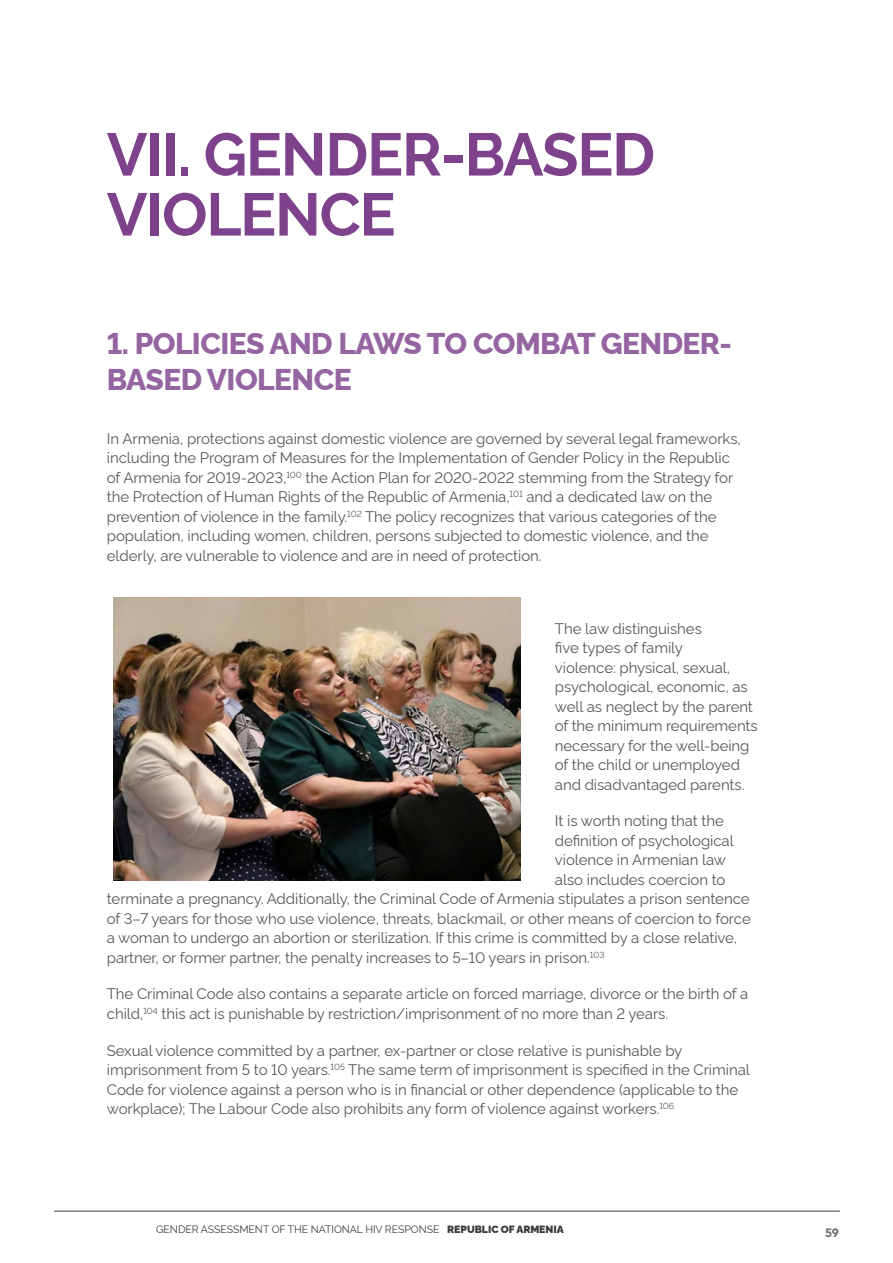
<style>
.page{position:relative;width:893px;height:1263px;background:#fff}
.page>*{position:absolute;margin:0;border:0;box-sizing:border-box;transform-origin:0 0}
.t1{font:700 60px/60px "Rawline";letter-spacing:-.02em;color:#7e428c}
.t2{font:800 30px/36px "Rawline";letter-spacing:-.02em;color:#9565a2}
.t3{font:15px/19.5px "Rawline";letter-spacing:-.005em;color:#575756}
.t4{font:900 12px "Avenir";color:#706f6f}
.t5{font:10.5px "Rawline";letter-spacing:-.005em;color:#3c3c3b}
.t6{font:900 10.5px "Rawline";letter-spacing:-.005em;color:#3c3c3b}
</style>
<div class="page">
<hr style="left:54px;top:1211px;width:786px;height:1px;background:#3c3c3b">
<img style="left:114px;top:597px;width:407px;height:283px">
<h1 class="t1" style="left:107px;top:119px;width:550px">VII. GENDER-BASED<br>VIOLENCE</h1>
<h2 class="t2" style="left:107px;top:323px;width:627px">1. POLICIES AND LAWS TO COMBAT GENDER-<br>BASED VIOLENCE</h2>
<p class="t3" style="left:107px;top:427px;width:636px">In Armenia, protections against domestic violence are governed by several legal frameworks, including the Program of Measures for the Implementation of Gender Policy in the Republic of Armenia for 2019-2023,<sup>100</sup> the Action Plan for 2020-2022 stemming from the Strategy for the Protection of Human Rights of the Republic of Armenia,<sup>101</sup> and a dedicated law on the prevention of violence in the family.<sup>102</sup> The policy recognizes that various categories of the population, including women, children, persons subjected to domestic violence, and the elderly, are vulnerable to violence and are in need of protection.</p>
<p class="t3" style="left:555px;top:617px;width:204px">The law distinguishes<br>five types of family<br>violence: physical, sexual, psychological, economic, as well as neglect by the parent of the minimum requirements necessary for the well-being of the child or unemployed and disadvantaged parents.</p>
<p class="t3" style="left:555px;top:810px;width:171px">It is worth noting that the</p>
<p class="t3" style="left:555px;top:829px;width:180px">definition of psychological</p>
<p class="t3" style="left:555px;top:849px;width:173px">violence in Armenian law</p>
<p class="t3" style="left:555px;top:868px;width:172px">also includes coercion to</p>
<p class="t3" style="left:107px;top:888px;width:644px">terminate a pregnancy. Additionally, the Criminal Code of Armenia stipulates a prison sentence</p>
<p class="t3" style="left:107px;top:907px;width:645px">of 3–7 years for those who use violence, threats, blackmail, or other means of coercion to force</p>
<p class="t3" style="left:107px;top:927px;width:632px">a woman to undergo an abortion or sterilization. If this crime is committed by a close relative,</p>
<p class="t3" style="left:107px;top:946px;width:499px">partner, or former partner, the penalty increases to 5–10 years in prison.<sup>103</sup></p>
<p class="t3" style="left:107px;top:983px;width:643px">The Criminal Code also contains a separate article on forced marriage, divorce or the birth of a child,<sup>104</sup> this act is punishable by restriction/imprisonment of no more than 2 years.</p>
<p class="t3" style="left:107px;top:1039px;width:645px">Sexual violence committed by a partner, ex-partner or close relative is punishable by imprisonment from 5 to 10 years.<sup>105</sup> The same term of imprisonment is specified in the Criminal Code for violence against a person who is in financial or other dependence (applicable to the workplace); The Labour Code also prohibits any form of violence against workers.<sup>106</sup></p>
<p class="t5" style="left:156px;top:1221px;width:285px">GENDER ASSESSMENT OF THE NATIONAL HIV RESPONSE</p>
<p class="t4" style="left:825px;top:1222px;width:15px">59</p>
<p class="t6" style="left:447px;top:1221px;width:118px">REPUBLIC OF ARMENIA</p>
</div>
